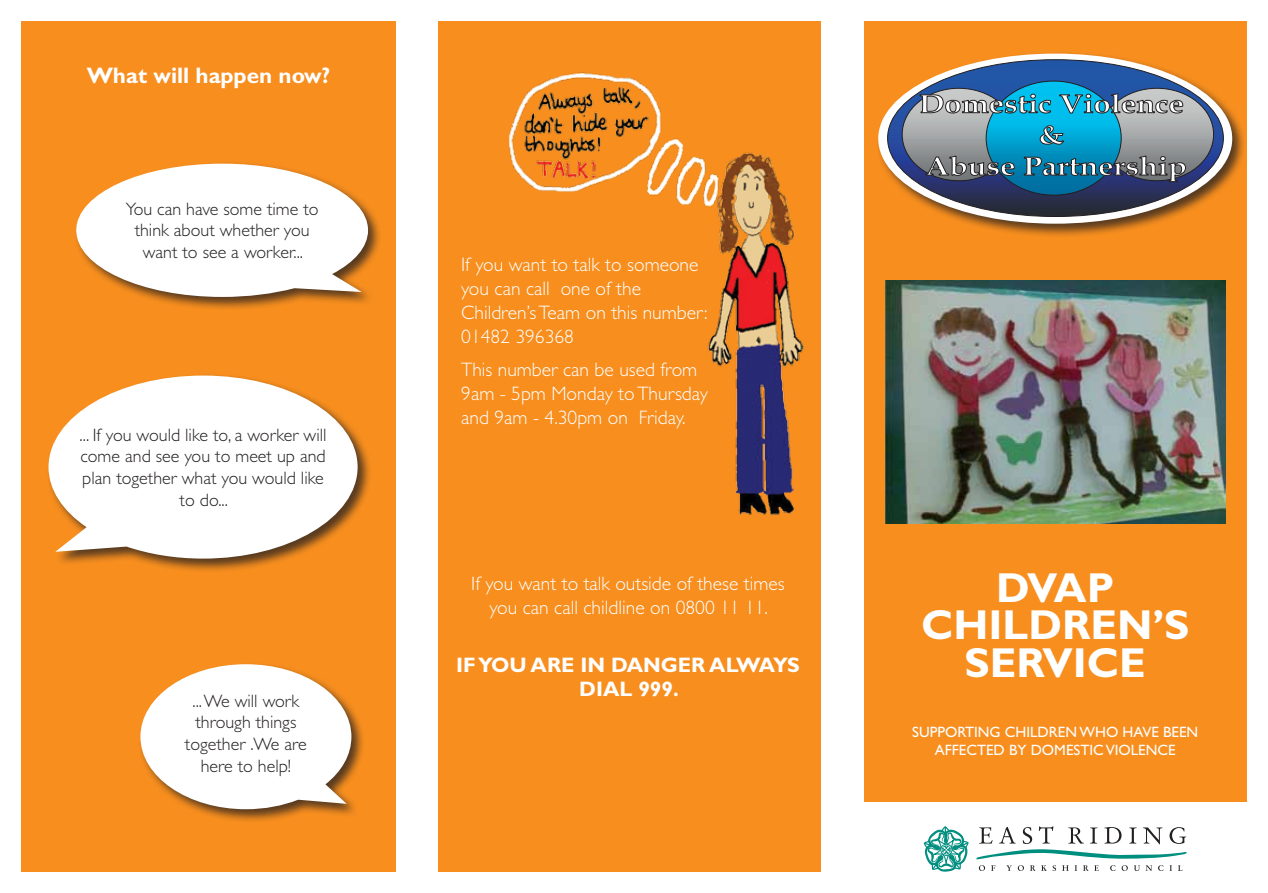
<style>
.page{position:relative;width:1268px;height:893px;background:#fff}
.page>*{position:absolute;margin:0;border:0;box-sizing:border-box;transform-origin:0 0}
.t1{font:700 42px/37.5px "Gill Sans Std";color:#fff;text-align:center}
.t2{font:700 22.5px "Gill Sans Std";color:#fff}
.t3{font:700 21px/24px "Gill Sans Std";color:#fff;text-align:center}
.t4{font:300 19.5px/24px "Gill Sans Std";color:#fff}
.t5{font:300 18px/21.6px "Gill Sans Std";color:#231f20;text-align:center}
.t6{font:15px/18px "Gill Sans Std";color:#fff;text-align:center}
</style>
<div class="page">
<div style="left:438px;top:21px;width:383px;height:851px;background:#f78e1e"></div>
<div style="left:863px;top:21px;width:383px;height:781px;background:#f78e1e"></div>
<div style="left:21px;top:21px;width:374px;height:851px;background:#f78e1e"></div>
<svg style="left:976px;top:826px;width:210px;height:45px"></svg>
<svg style="left:923px;top:826px;width:46px;height:46px"></svg>
<img style="left:885px;top:281px;width:340px;height:242px">
<div style="left:74px;top:161px;width:308px;height:150px;background:#231f20;opacity:.75"></div>
<svg style="left:76px;top:164px;width:292px;height:133px;background:#f7e5d1"></svg>
<div style="left:46px;top:373px;width:325px;height:200px;background:#231f20;opacity:.75"></div>
<svg style="left:48px;top:376px;width:309px;height:183px;background:#f7e5d1"></svg>
<div style="left:138px;top:662px;width:227px;height:161px;background:#231f20;opacity:.75"></div>
<svg style="left:140px;top:664px;width:211px;height:145px;background:#f7e5d1"></svg>
<div style="left:875px;top:51px;width:370px;height:187px;background:#231f20;opacity:.75"></div>
<div style="left:878px;top:54px;width:353px;height:170px;background:#fff;border-radius:50%"></div>
<img style="left:887px;top:60px;width:336px;height:156px">
<img style="left:902px;top:88px;width:83px;height:93px">
<img style="left:1120px;top:88px;width:93px;height:93px">
<img style="left:985px;top:81px;width:135px;height:114px">
<svg style="left:919px;top:92px;width:266px;height:92px;background:#5995aa"></svg>
<img style="left:509px;top:72px;width:295px;height:443px">
<p class="t2" style="left:87px;top:62px;width:245px">WHAT WILL HAPPEN NOW?</p>
<p class="t5" style="left:126px;top:198px;width:194px">You can have some time to think about whether you want to see a worker...</p>
<p class="t5" style="left:80px;top:424px;width:248px">... If you would like to, a worker will come and see you to meet up and plan together what you would like to do...</p>
<p class="t5" style="left:185px;top:690px;width:123px">... We will work through things together .We are here to help!</p>
<p class="t4" style="left:461px;top:253px;width:248px">If you want to talk to someone you can call one of the<br>Children’s Team on this number:<br>01482 396368</p>
<p class="t4" style="left:461px;top:358px;width:248px">This number can be used from<br>9am - 5pm Monday to Thursday and 9am - 4.30pm on Friday.</p>
<p class="t4" style="left:471px;top:572px;width:315px;text-align:center">If you want to talk outside of these times you can call childline on 0800 11 11.</p>
<p class="t3" style="left:456px;top:653px;width:343px">I F YOU ARE IN DANGER ALWAYS<br>DIAL 999.</p>
<h1 class="t1" style="left:920px;top:569px;width:270px">DVAP<br>CHILDREN’S<br>SERVICE</h1>
<p class="t6" style="left:912px;top:723px;width:287px">SUPPORTING CHILDREN WHO HAVE BEEN<br>AFFECTED BY DOMESTIC VIOLENCE</p>
</div>
